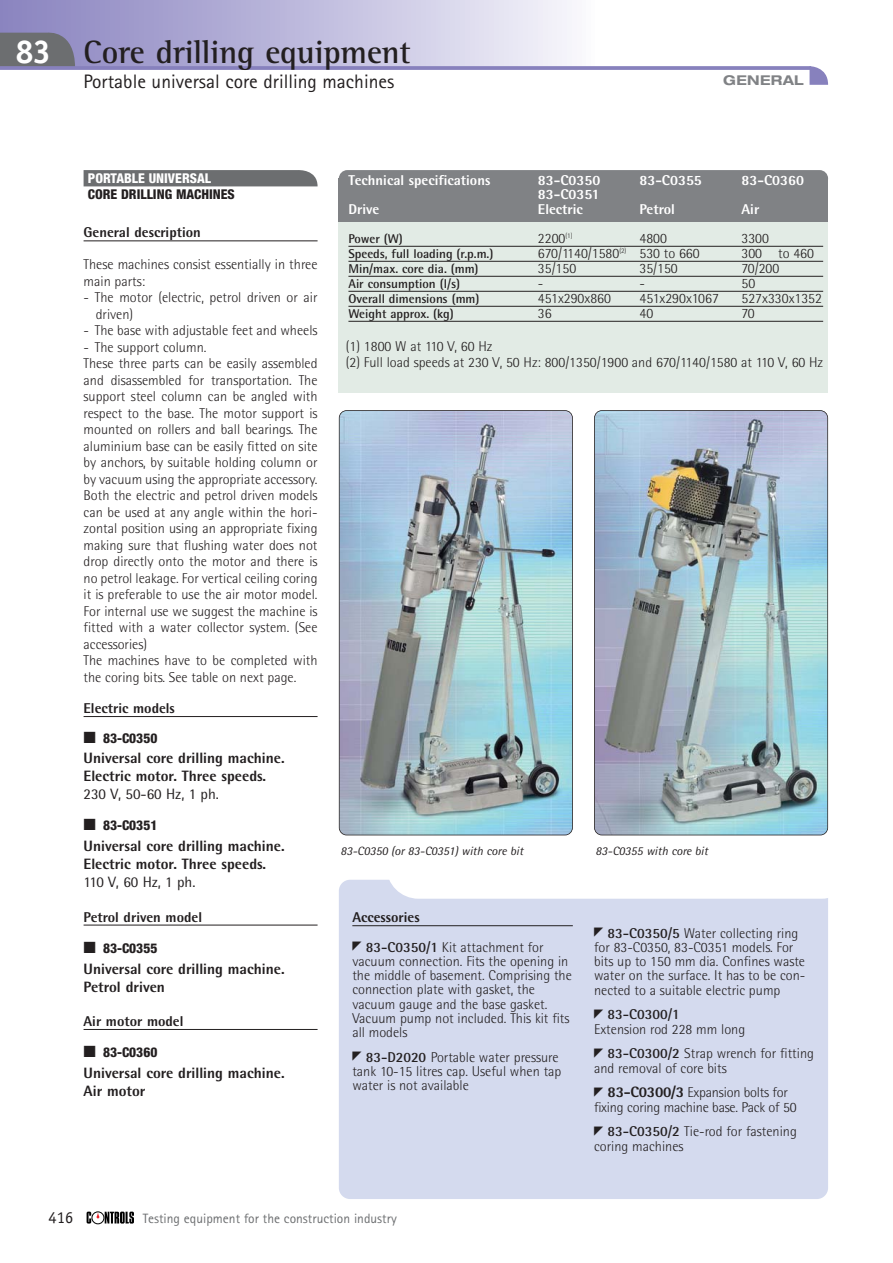
<style>
.page{position:relative;width:893px;height:1263px;background:#fff}
.page>*{position:absolute;margin:0;border:0;box-sizing:border-box;transform-origin:0 0}
.t1{font:700 33px "Rotis Semi Serif";color:#231f20}
.t2{font:700 33px "Officina Sans";color:#fff}
.t3{font:19.5px "Rotis Sans Serif";color:#231f20}
.t4{font:16.5px "Officina Sans";color:#231f20}
.t5{font:800 15px/18px "Rotis Semi Sans";color:#231f20}
.t6{font:15px "Rotis Semi Sans";color:#231f20}
.t7{font:300 14.25px/16.5px "Rotis Semi Sans";color:#231f20}
.t8{font:800 14.25px "Rotis Semi Sans";color:#fff}
.t9{font:800 14.25px "Rotis Semi Sans";color:#231f20}
.t10{font:800 condensed 13.5px "Helvetica Neue";color:#231f20}
.t11{font:13.5px "Rotis Sans Serif";color:#6c6e70}
.t12{font:800 condensed 13.5px "Helvetica Neue";color:#fff}
.t13{font:700 expanded 13.5px "Helvetica Neue";letter-spacing:.025em;color:#808285}
.t14{font:700 12.75px "Rotis Semi Sans";color:#231f20}
.t15{font:italic 12px "Rotis Semi Sans";color:#231f20}
.s1{font-weight:800}
.s2{font-family:"Transportation P02";font-weight:400;font-size:18px}
.s3{font-weight:700}
.s4{font-weight:800;font-size:15px}
</style>
<div class="page">
<div style="left:0;top:0;width:594px;height:67px;background:linear-gradient(to right,#8680be,#f7f6fc)"></div>
<svg style="left:0;top:30px;width:75px;height:36px;background:#71727b"></svg>
<svg style="left:105px;top:1212px;width:29px;height:12px"></svg>
<svg style="left:87px;top:1212px;width:4px;height:12px"></svg>
<div style="left:92px;top:1212px;width:12px;height:12px;border:1px solid #000;border-radius:50%"></div>
<hr style="left:0;top:66px;width:811px;height:4px;background:#8781bd">
<svg style="left:809px;top:66px;width:19px;height:19px"></svg>
<div style="left:339px;top:880px;width:489px;height:319px;background:#d4daee;border-radius:11px"></div>
<div style="left:386px;top:835px;width:467px;height:64px;background:#fff;border-radius:32px"></div>
<div style="left:339px;top:221px;width:489px;height:172px;background:#e2ebe5"></div>
<img style="left:339px;top:411px;width:233px;height:424px;border-radius:7px">
<div style="left:339px;top:410px;width:234px;height:425px;border:2px solid #231f20;border-radius:8px"></div>
<img style="left:594px;top:411px;width:233px;height:424px;border-radius:7px">
<div style="left:594px;top:410px;width:234px;height:425px;border:2px solid #231f20;border-radius:8px"></div>
<hr style="left:352px;top:925px;width:221px;height:1px;background:#231f20">
<svg style="left:84px;top:170px;width:233px;height:16px;background:#6e7072"></svg>
<hr style="left:84px;top:240px;width:233px;height:1px;background:#231f20">
<hr style="left:84px;top:716px;width:233px;height:1px;background:#231f20">
<hr style="left:84px;top:925px;width:233px;height:1px;background:#231f20">
<hr style="left:84px;top:1029px;width:233px;height:1px;background:#231f20">
<div style="left:339px;top:170px;width:489px;height:17px;background:#808285;border-radius:8px"></div>
<div style="left:339px;top:178px;width:489px;height:43px;background:#808285"></div>
<hr style="left:348px;top:246px;width:475px;height:1px;background:#231f20">
<hr style="left:348px;top:261px;width:475px;height:1px;background:#231f20">
<hr style="left:348px;top:276px;width:475px;height:1px;background:#231f20">
<hr style="left:348px;top:291px;width:475px;height:1px;background:#231f20">
<hr style="left:348px;top:306px;width:475px;height:1px;background:#231f20">
<hr style="left:348px;top:321px;width:475px;height:1px;background:#231f20">
<h1 class="t2" style="left:16px;top:39px;width:37px">83</h1>
<h1 class="t1" style="left:84px;top:40px;width:329px">Core drilling equipment</h1>
<h2 class="t3" style="left:84px;top:75px;width:312px">Portable universal core drilling machines</h2>
<p class="t13" style="left:723px;top:75px;width:82px">GENERAL</p>
<p class="t12" style="left:88px;top:173px;width:125px">PORTABLE UNIVERSAL</p>
<p class="t10" style="left:88px;top:190px;width:148px">CORE DRILLING MACHINES</p>
<p class="t9" style="left:84px;top:228px;width:119px">General description</p>
<p class="t7" style="left:84px;top:257px;width:235px">These machines consist essentially in three main parts:</p>
<p class="t7" style="left:96px;top:290px;width:223px;text-indent:-12px">- The motor (electric, petrol driven or air driven)</p>
<p class="t7" style="left:84px;top:323px;width:235px">- The base with adjustable feet and wheels</p>
<p class="t7" style="left:84px;top:340px;width:235px">- The support column.<br>These three parts can be easily assembled and disassembled for transportation. The support steel column can be angled with respect to the base. The motor support is mounted on rollers and ball bearings. The aluminium base can be easily fitted on site by anchors, by suitable holding column or by vacuum using the appropriate accessory.<br>Both the electric and petrol driven models can be used at any angle within the hori&shy;zontal position using an appropriate fixing making sure that flushing water does not drop directly onto the motor and there is no petrol leakage. For vertical ceiling coring it is preferable to use the air motor model.<br>For internal use we suggest the machine is fitted with a water collector system. (See accessories)<br>The machines have to be completed with the coring bits. See table on next page.</p>
<p class="t9" style="left:84px;top:703px;width:93px">Electric models</p>
<p class="t10" style="left:103px;top:733px;width:56px">83-C0350</p>
<p class="t5" style="left:84px;top:751px;width:202px">Universal core drilling machine.<br>Electric motor. Three speeds.</p>
<p class="t6" style="left:84px;top:789px;width:137px">230 V, 50-60 Hz, 1 ph.</p>
<p class="t10" style="left:103px;top:821px;width:56px">83-C0351</p>
<p class="t5" style="left:84px;top:839px;width:202px">Universal core drilling machine.<br>Electric motor. Three speeds.</p>
<p class="t6" style="left:84px;top:877px;width:113px">110 V, 60 Hz, 1 ph.</p>
<p class="t9" style="left:84px;top:912px;width:120px">Petrol driven model</p>
<p class="t10" style="left:103px;top:943px;width:56px">83-C0355</p>
<p class="t5" style="left:84px;top:961px;width:202px">Universal core drilling machine.<br>Petrol driven</p>
<p class="t9" style="left:84px;top:1016px;width:101px">Air motor model</p>
<p class="t10" style="left:103px;top:1047px;width:56px">83-C0360</p>
<p class="t5" style="left:84px;top:1065px;width:202px">Universal core drilling machine.<br>Air motor</p>
<p class="t8" style="left:348px;top:175px;width:143px">Technical specifications</p>
<p class="t8" style="left:538px;top:175px;width:64px">83-C0350</p>
<p class="t8" style="left:639px;top:175px;width:64px">83-C0355</p>
<p class="t8" style="left:741px;top:175px;width:64px">83-C0360</p>
<p class="t8" style="left:538px;top:190px;width:63px">83-C0351</p>
<p class="t8" style="left:348px;top:204px;width:32px">Drive</p>
<p class="t8" style="left:538px;top:204px;width:46px">Electric</p>
<p class="t8" style="left:639px;top:204px;width:37px">Petrol</p>
<p class="t8" style="left:741px;top:204px;width:19px">Air</p>
<p class="t14" style="left:348px;top:234px;width:56px">Power (W)</p>
<p class="t7" style="left:538px;top:231px;width:36px">2200<sup>(1)</sup></p>
<p class="t7" style="left:639px;top:231px;width:29px">4800</p>
<p class="t7" style="left:741px;top:231px;width:29px">3300</p>
<p class="t14" style="left:348px;top:249px;width:146px">Speeds, full loading (r.p.m.)</p>
<p class="t7" style="left:538px;top:246px;width:163px">670/1140/1580<sup>(2)</sup> 530 to 660</p>
<p class="t7" style="left:741px;top:246px;width:74px">300 to 460</p>
<p class="t14" style="left:348px;top:264px;width:132px">Min/max. core dia. (mm)</p>
<p class="t7" style="left:538px;top:261px;width:40px">35/150</p>
<p class="t7" style="left:639px;top:261px;width:40px">35/150</p>
<p class="t7" style="left:741px;top:261px;width:39px">70/200</p>
<p class="t14" style="left:348px;top:279px;width:113px">Air consumption (l/s)</p>
<p class="t7" style="left:538px;top:276px;width:7px">-</p>
<p class="t7" style="left:639px;top:276px;width:7px">-</p>
<p class="t7" style="left:741px;top:276px;width:15px">50</p>
<p class="t14" style="left:348px;top:294px;width:133px">Overall dimensions (mm)</p>
<p class="t7" style="left:538px;top:291px;width:75px">451x290x860</p>
<p class="t7" style="left:639px;top:291px;width:81px">451x290x1067</p>
<p class="t7" style="left:741px;top:291px;width:82px">527x330x1352</p>
<p class="t14" style="left:348px;top:309px;width:107px">Weight approx. (kg)</p>
<p class="t7" style="left:538px;top:306px;width:15px">36</p>
<p class="t7" style="left:639px;top:306px;width:15px">40</p>
<p class="t7" style="left:741px;top:306px;width:15px">70</p>
<p class="t7" style="left:346px;top:339px;width:478px">(1) 1800 W at 110 V, 60 Hz<br>(2) Full load speeds at 230 V, 50 Hz: 800/1350/1900 and 670/1140/1580 at 110 V, 60 Hz</p>
<p class="t15" style="left:340px;top:847px;width:184px">83-C0350 (or 83-C0351) with core bit</p>
<p class="t15" style="left:595px;top:847px;width:114px">83-C0355 with core bit</p>
<p class="t7" style="left:352px;top:904px;width:193px;line-height:29.4px"><span class="s1">Accessories<br></span><span class="s2">s</span><span class="s3">83-C0350/1</span> Kit attachment for</p>
<p class="t7" style="left:352px;top:955px;width:221px;line-height:14.2px">vacuum connection. Fits the opening in the middle of basement. Comprising the connection plate with gasket, the vacuum gauge and the base gasket.<br>Vacuum pump not included. This kit fits all models</p>
<p class="t7" style="left:352px;top:1051px;width:211px;line-height:14.2px"><span class="s2">s</span><span class="s3">83-D2020</span> Portable water pressure tank 10-15 litres cap. Useful when tap water is not available</p>
<p class="t7" style="left:594px;top:927px;width:213px;line-height:14.2px"><span class="s2">s</span><span class="s3">83-C0350/5</span> Water collecting ring for 83-C0350, 83-C0351 models. For bits up to 150 mm dia. Confines waste water on the surface. It has to be con&shy;nected to a suitable electric pump</p>
<p class="t7" style="left:594px;top:1009px;width:153px;line-height:14.2px"><span class="s2">s</span><span class="s3">83-C0300/1<br></span>Extension rod 228 mm long</p>
<p class="t7" style="left:594px;top:1048px;width:221px;line-height:14.2px"><span class="s2">s</span><span class="s3">83-C0300/2</span> Strap wrench for fitting and removal of core bits</p>
<p class="t7" style="left:594px;top:1087px;width:204px;line-height:14.2px"><span class="s2">s</span><span class="s4">83-C0300/3</span> Expansion bolts for fixing coring machine base. Pack of 50</p>
<p class="t7" style="left:594px;top:1126px;width:204px;line-height:14.2px"><span class="s2">s</span><span class="s3">83-C0350/2</span> Tie-rod for fastening coring machines</p>
<p class="t4" style="left:49px;top:1211px;width:26px">416</p>
<p class="t11" style="left:143px;top:1213px;width:255px">Testing equipment for the construction industry</p>
</div>
